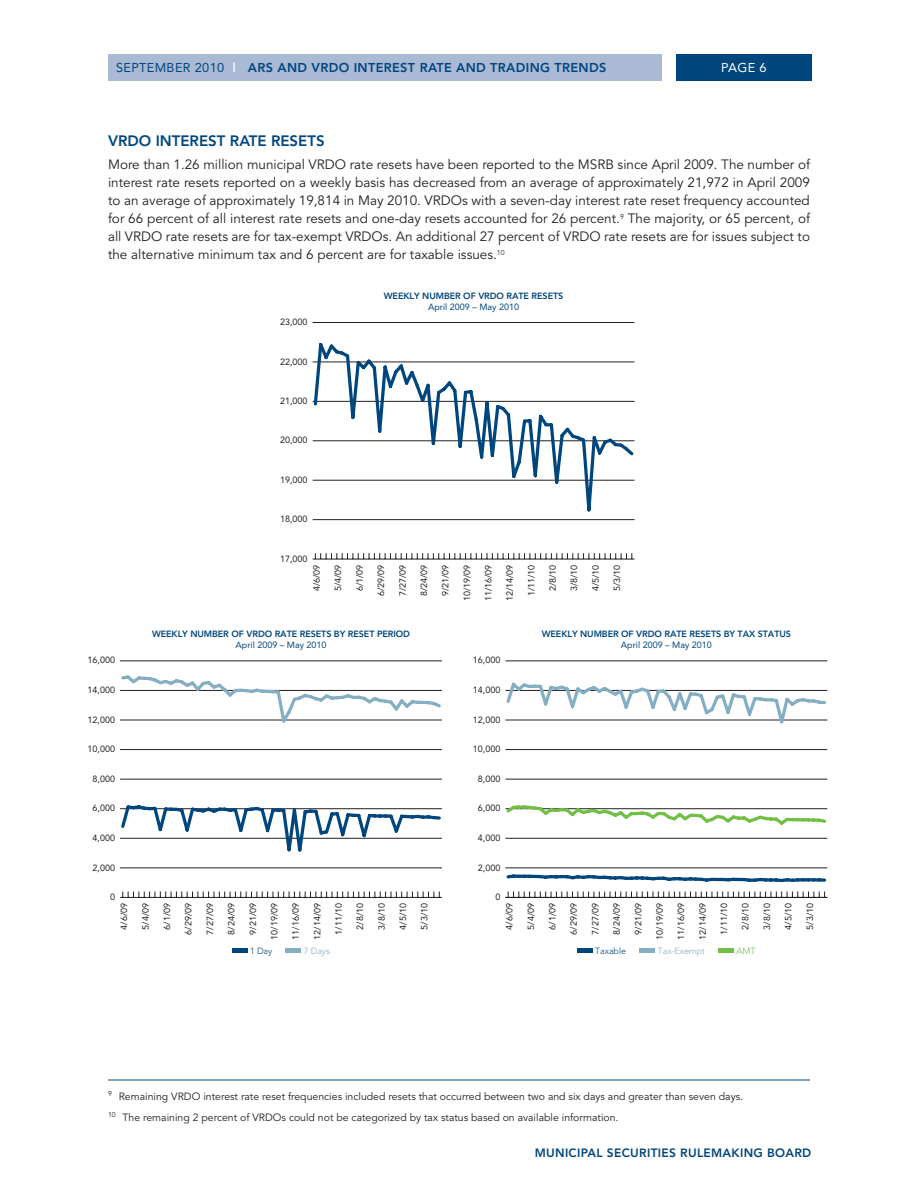
<style>
.page{position:relative;width:918px;height:1188px;background:#fff}
.page>*{position:absolute;margin:0;border:0;box-sizing:border-box;transform-origin:0 0}
.t1{font:800 15px "Avenir";color:#00467e}
.t2{font:13.5px/18px "Avenir";color:#231f20;text-align:justify}
.t3{font:800 12.75px "Avenir";letter-spacing:.025em;color:#00467e}
.t4{font:12.75px "Avenir";color:#00467e}
.t5{font:12.75px "Avenir";color:#fff}
.t6{font:800 12px "Avenir";letter-spacing:.025em;color:#00467e}
.t7{font:10.5px/20.2px "Avenir";color:#231f20}
.t8{font:9px "Avenir";color:#231f20}
.t9{font:800 9px "Avenir";letter-spacing:-.01em;color:#00467e}
.t10{font:9px "Avenir";color:#00467e}
.t11{font:300 9px "Avenir";letter-spacing:-.01em;color:#84aec2}
.t12{font:300 9px "Avenir";letter-spacing:-.01em;color:#00467e}
.t13{font:300 9px "Avenir";color:#71bf44}
.s1{font-weight:400}
.s2{color:#fff}
</style>
<div class="page">
<div style="left:108px;top:54px;width:554px;height:27px;background:#aabad5"></div>
<div style="left:676px;top:54px;width:135px;height:27px;background:#00467e"></div>
<hr style="left:108px;top:1080px;width:702px;height:1px;background:#00467e">
<hr style="left:120px;top:897px;width:322px;height:1px;background:#231f20">
<svg style="left:123px;top:892px;width:317px;height:5px"></svg>
<hr style="left:120px;top:868px;width:322px;height:1px;background:#231f20">
<hr style="left:120px;top:779px;width:322px;height:1px;background:#231f20">
<hr style="left:120px;top:749px;width:322px;height:1px;background:#231f20">
<hr style="left:120px;top:661px;width:322px;height:1px;background:#231f20">
<svg style="left:120px;top:675px;width:322px;height:48px"></svg>
<svg style="left:120px;top:805px;width:322px;height:47px"></svg>
<hr style="left:232px;top:949px;width:16px;height:4px;background:#00467e">
<hr style="left:286px;top:949px;width:15px;height:4px;background:#84aec2">
<svg style="left:508px;top:892px;width:317px;height:5px"></svg>
<hr style="left:577px;top:949px;width:16px;height:4px;background:#00467e">
<hr style="left:640px;top:949px;width:15px;height:4px;background:#84aec2">
<hr style="left:719px;top:949px;width:15px;height:4px;background:#71bf44">
<hr style="left:505px;top:897px;width:322px;height:1px;background:#231f20">
<hr style="left:505px;top:868px;width:322px;height:1px;background:#231f20">
<hr style="left:505px;top:838px;width:322px;height:1px;background:#231f20">
<hr style="left:505px;top:779px;width:322px;height:1px;background:#231f20">
<hr style="left:505px;top:749px;width:322px;height:1px;background:#231f20">
<hr style="left:505px;top:661px;width:322px;height:1px;background:#231f20">
<svg style="left:505px;top:805px;width:323px;height:20px"></svg>
<svg style="left:505px;top:682px;width:323px;height:42px"></svg>
<svg style="left:506px;top:874px;width:321px;height:9px"></svg>
<hr style="left:313px;top:559px;width:322px;height:1px;background:#231f20">
<svg style="left:315px;top:553px;width:318px;height:6px"></svg>
<hr style="left:313px;top:519px;width:322px;height:1px;background:#231f20">
<hr style="left:313px;top:322px;width:322px;height:1px;background:#231f20">
<svg style="left:312px;top:342px;width:323px;height:170px"></svg>
<p class="t4" style="left:116px;top:61px;width:16px">SEPTE</p>
<p class="t3" style="left:155px;top:60px;width:451px"><span class="s1">MBE R 2010</span> <span class="s2">|</span> ARS AND VRDO INTEREST RATE AND TRADING TRENDS</p>
<p class="t5" style="left:721px;top:61px;width:47px">page 6</p>
<p class="t1" style="left:108px;top:132px;width:209px">VRDO INTEREST RATE RESETS</p>
<p class="t2" style="left:108px;top:156px;width:704px">More than 1.26 million municipal VRDO rate resets have been reported to the MSRB since April 2009. The number of interest rate resets reported on a weekly basis has decreased from an average of approximately 21,972 in April 2009 to an average of approximately 19,814 in May 2010. VRDOs with a seven-day interest rate reset frequency accounted for 66 percent of all interest rate resets and one-day resets accounted for 26 percent.<sup>9</sup> The majority, or 65 percent, of all VRDO rate resets are for tax-exempt VRDOs. An additional 27 percent of VRDO rate resets are for issues subject to the alternative minimum tax and 6 percent are for taxable issues.<sup>10</sup></p>
<p class="t8" style="left:280px;top:317px;width:29px">23,000</p>
<p class="t8" style="left:280px;top:356px;width:29px">22,000</p>
<p class="t8" style="left:280px;top:396px;width:29px">21,000</p>
<p class="t8" style="left:280px;top:435px;width:29px">20,000</p>
<p class="t8" style="left:280px;top:475px;width:29px">19,000</p>
<p class="t8" style="left:280px;top:514px;width:29px">18,000</p>
<p class="t8" style="left:280px;top:553px;width:29px">17,000</p>
<p class="t8" style="left:312px;top:591px;width:28px;rotate:-90deg">4/6/09</p>
<p class="t8" style="left:333px;top:591px;width:28px;rotate:-90deg">5/4/09</p>
<p class="t8" style="left:354px;top:591px;width:28px;rotate:-90deg">6/1/09</p>
<p class="t9" style="left:384px;top:290px;width:181px">WEEKLY NUMBER OF VRDO RATE RESETS</p>
<p class="t10" style="left:428px;top:301px;width:93px">April 2009 – May 2010</p>
<p class="t8" style="left:376px;top:596px;width:33px;rotate:-90deg">6/29/09</p>
<p class="t8" style="left:397px;top:596px;width:33px;rotate:-90deg">7/27/09</p>
<p class="t8" style="left:419px;top:596px;width:33px;rotate:-90deg">8/24/09</p>
<p class="t8" style="left:440px;top:596px;width:33px;rotate:-90deg">9/21/09</p>
<p class="t8" style="left:462px;top:601px;width:38px;rotate:-90deg">10/19/09</p>
<p class="t8" style="left:483px;top:601px;width:38px;rotate:-90deg">11/16/09</p>
<p class="t8" style="left:505px;top:601px;width:38px;rotate:-90deg">12/14/09</p>
<p class="t8" style="left:526px;top:596px;width:33px;rotate:-90deg">1/11/10</p>
<p class="t8" style="left:548px;top:591px;width:28px;rotate:-90deg">2/8/10</p>
<p class="t8" style="left:569px;top:591px;width:28px;rotate:-90deg">3/8/10</p>
<p class="t8" style="left:590px;top:591px;width:28px;rotate:-90deg">4/5/10</p>
<p class="t8" style="left:612px;top:591px;width:28px;rotate:-90deg">5/3/10</p>
<p class="t9" style="left:152px;top:629px;width:259px">WEEKLY NUMBER OF VRDO RATE RESETS BY RESET PERIOD</p>
<p class="t10" style="left:236px;top:640px;width:93px">April 2009 – May 2010</p>
<p class="t9" style="left:542px;top:629px;width:251px">WEEKLY NUMBER OF VRDO RATE RESETS BY TAX STATUS</p>
<p class="t10" style="left:621px;top:640px;width:93px">April 2009 – May 2010</p>
<p class="t8" style="left:88px;top:655px;width:29px">16,000</p>
<p class="t8" style="left:473px;top:655px;width:29px">16,000</p>
<p class="t8" style="left:88px;top:685px;width:29px">14,000</p>
<p class="t8" style="left:473px;top:685px;width:29px">14,000</p>
<p class="t8" style="left:88px;top:714px;width:29px">12,000</p>
<p class="t8" style="left:473px;top:714px;width:29px">12,000</p>
<p class="t8" style="left:88px;top:744px;width:29px">10,000</p>
<p class="t8" style="left:473px;top:744px;width:29px">10,000</p>
<p class="t8" style="left:93px;top:773px;width:24px">8,000</p>
<p class="t8" style="left:478px;top:773px;width:24px">8,000</p>
<p class="t8" style="left:93px;top:803px;width:24px">6,000</p>
<p class="t8" style="left:478px;top:803px;width:24px">6,000</p>
<p class="t8" style="left:93px;top:833px;width:24px">4,000</p>
<p class="t8" style="left:478px;top:833px;width:24px">4,000</p>
<p class="t8" style="left:93px;top:862px;width:24px">2,000</p>
<p class="t8" style="left:478px;top:862px;width:24px">2,000</p>
<p class="t8" style="left:110px;top:892px;width:7px">0</p>
<p class="t8" style="left:495px;top:892px;width:7px">0</p>
<p class="t8" style="left:119px;top:930px;width:28px;rotate:-90deg">4/6/09</p>
<p class="t8" style="left:140px;top:930px;width:28px;rotate:-90deg">5/4/09</p>
<p class="t8" style="left:162px;top:930px;width:28px;rotate:-90deg">6/1/09</p>
<p class="t8" style="left:183px;top:935px;width:33px;rotate:-90deg">6/29/09</p>
<p class="t8" style="left:205px;top:935px;width:33px;rotate:-90deg">7/27/09</p>
<p class="t8" style="left:226px;top:935px;width:33px;rotate:-90deg">8/24/09</p>
<p class="t8" style="left:248px;top:935px;width:33px;rotate:-90deg">9/21/09</p>
<p class="t8" style="left:269px;top:940px;width:38px;rotate:-90deg">10/19/09</p>
<p class="t8" style="left:291px;top:940px;width:38px;rotate:-90deg">11/16/09</p>
<p class="t8" style="left:312px;top:940px;width:38px;rotate:-90deg">12/14/09</p>
<p class="t8" style="left:333px;top:935px;width:33px;rotate:-90deg">1/11/10</p>
<p class="t8" style="left:355px;top:930px;width:28px;rotate:-90deg">2/8/10</p>
<p class="t8" style="left:376px;top:930px;width:28px;rotate:-90deg">3/8/10</p>
<p class="t8" style="left:398px;top:930px;width:28px;rotate:-90deg">4/5/10</p>
<p class="t8" style="left:419px;top:930px;width:28px;rotate:-90deg">5/3/10</p>
<p class="t8" style="left:504px;top:930px;width:28px;rotate:-90deg">4/6/09</p>
<p class="t8" style="left:526px;top:930px;width:28px;rotate:-90deg">5/4/09</p>
<p class="t8" style="left:547px;top:930px;width:28px;rotate:-90deg">6/1/09</p>
<p class="t8" style="left:569px;top:935px;width:33px;rotate:-90deg">6/29/09</p>
<p class="t8" style="left:590px;top:935px;width:33px;rotate:-90deg">7/27/09</p>
<p class="t8" style="left:612px;top:935px;width:33px;rotate:-90deg">8/24/09</p>
<p class="t8" style="left:633px;top:935px;width:33px;rotate:-90deg">9/21/09</p>
<p class="t8" style="left:654px;top:940px;width:38px;rotate:-90deg">10/19/09</p>
<p class="t8" style="left:676px;top:940px;width:38px;rotate:-90deg">11/16/09</p>
<p class="t8" style="left:697px;top:940px;width:38px;rotate:-90deg">12/14/09</p>
<p class="t8" style="left:719px;top:935px;width:33px;rotate:-90deg">1/11/10</p>
<p class="t8" style="left:740px;top:930px;width:28px;rotate:-90deg">2/8/10</p>
<p class="t8" style="left:762px;top:930px;width:28px;rotate:-90deg">3/8/10</p>
<p class="t8" style="left:783px;top:930px;width:28px;rotate:-90deg">4/5/10</p>
<p class="t8" style="left:805px;top:930px;width:28px;rotate:-90deg">5/3/10</p>
<p class="t12" style="left:250px;top:945px;width:24px">1 Day</p>
<p class="t11" style="left:304px;top:945px;width:27px">7 Days</p>
<p class="t12" style="left:595px;top:945px;width:33px">Taxable</p>
<p class="t11" style="left:658px;top:945px;width:49px">Tax-Exempt</p>
<p class="t13" style="left:736px;top:945px;width:21px">AMT</p>
<p class="t7" style="left:108px;top:1087px;width:637px"><sup>9</sup> Remaining VRDO interest rate reset frequencies included resets that occurred between two and six days and greater than seven days.<br><sup>10</sup> The remaining 2 percent of VRDOs could not be categorized by tax status based on available information.</p>
<p class="t6" style="left:535px;top:1145px;width:111px">MUNICIPAL SECURITI</p>
<p class="t6" style="left:662px;top:1145px;width:151px">ES RULEMAKING BOARD</p>
</div>
